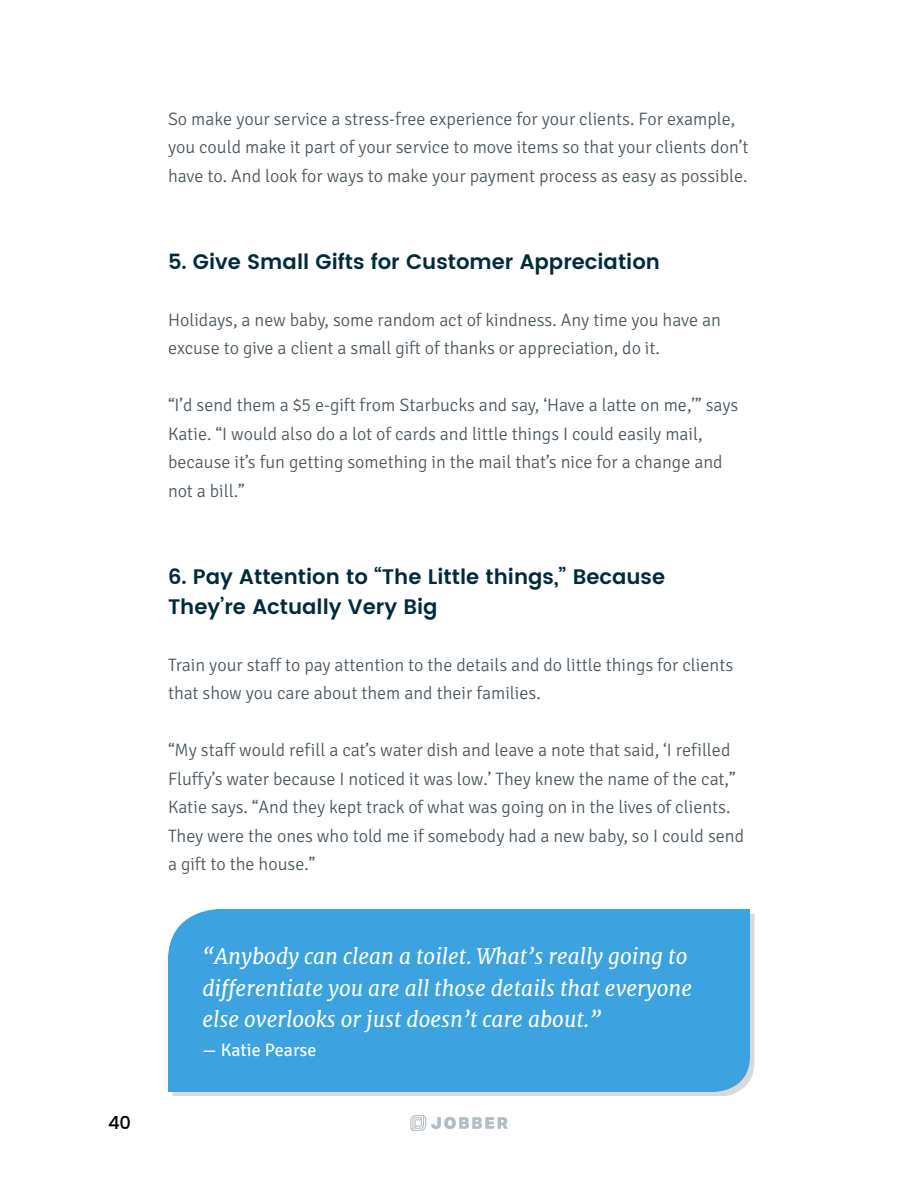
<style>
.page{position:relative;width:918px;height:1188px;background:#fff}
.page>*{position:absolute;margin:0;border:0;box-sizing:border-box;transform-origin:0 0}
.t1{font:italic 21px/31.5px "Merriweather";color:#fff}
.t2{font:600 21px/30px "Poppins";color:#022a3a}
.t3{font:300 18px/28.5px "Signika Negative";color:#47545c}
.t4{font:18px "Signika Negative";color:#fff}
.t5{font:500 18px "Poppins";color:#000}
</style>
<div class="page">
<svg style="left:410px;top:1115px;width:98px;height:16px"></svg>
<div style="left:172px;top:914px;width:582px;height:182px;background:#dadada"></div>
<div style="left:168px;top:909px;width:582px;height:183px;background:#3ca2e0"></div>
<p class="t5" style="left:108px;top:1109px;width:25px">40</p>
<p class="t3" style="left:168px;top:105px;width:582px">So make your service a stress-free experience for your clients. For example, you could make it part of your service to move items so that your clients don’t have to. And look for ways to make your payment process as easy as possible.</p>
<p class="t2" style="left:168px;top:247px;width:494px">5. Give Small Gifts for Customer Appreciation</p>
<p class="t3" style="left:168px;top:306px;width:554px">Holidays, a new baby, some random act of kindness. Any time you have an excuse to give a client a small gift of thanks or appreciation, do it.</p>
<p class="t3" style="left:168px;top:391px;width:572px">“I’d send them a $5 e-gift from Starbucks and say, ‘Have a latte on me,’” says Katie. “I would also do a lot of cards and little things I could easily mail, because it’s fun getting something in the mail that’s nice for a change and not a bill.”</p>
<p class="t2" style="left:168px;top:562px;width:499px">6. Pay Attention to “The Little things,” Because<br>They’re Actually Very Big</p>
<p class="t3" style="left:168px;top:651px;width:567px">Train your staff to pay attention to the details and do little things for clients that show you care about them and their families.</p>
<p class="t3" style="left:168px;top:736px;width:578px">“My staff would refill a cat’s water dish and leave a note that said, ‘I refilled Fluffy’s water because I noticed it was low.’ They knew the name of the cat,” Katie says. “And they kept track of what was going on in the lives of clients.<br>They were the ones who told me if somebody had a new baby, so I could send a gift to the house.”</p>
<p class="t1" style="left:202px;top:940px;width:491px">“Anybody can clean a toilet. What’s really going to differentiate you are all those details that everyone else overlooks or just doesn’t care about.”</p>
<p class="t4" style="left:202px;top:1039px;width:115px">— Katie Pearse</p>
</div>
